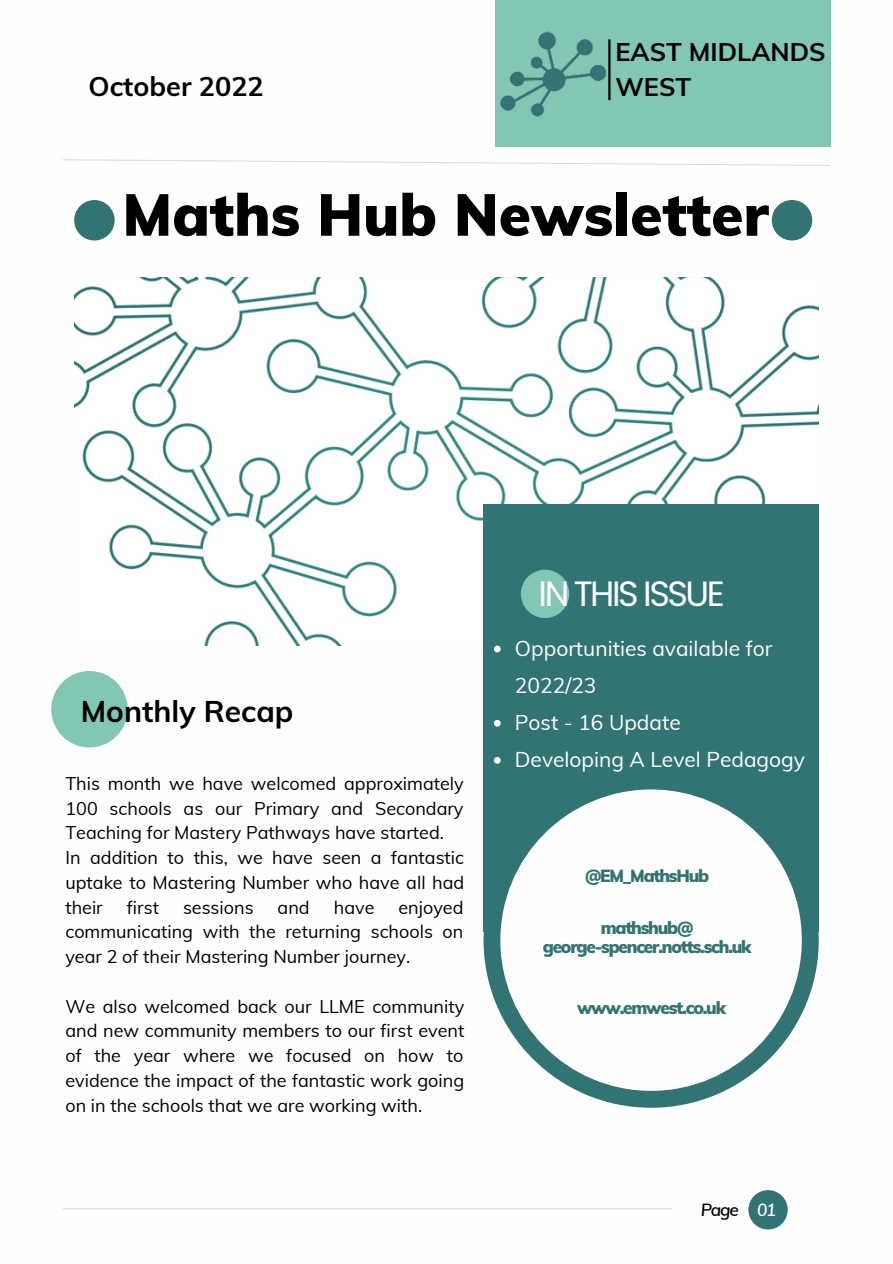
<style>
.page{position:relative;width:893px;height:1264px;background:#fff}
.page>*{position:absolute;margin:0;border:0;box-sizing:border-box;transform-origin:0 0}
.t1{font:900 58.5px "Muli";color:#000}
.t2{font:35.1px "Poppins";letter-spacing:-.07em;color:#fff}
.t3{font:700 30px "Muli";color:#000}
.t4{font:700 27px "Muli";color:#000}
.t5{font:700 25.5px/34.8px "Muli";color:#000}
.t6{font:21px/37px "Muli";color:#fff}
.t7{font:18px/24.8px "Muli";color:#000;text-align:justify}
.t8{font:900 17.25px/19px "Muli";letter-spacing:-.07em;color:#327473;text-align:center}
.t9{font:italic 600 17.25px "Muli";letter-spacing:-.07em;color:#000}
.s1{color:#fff}
</style>
<div class="page">
<img style="left:74px;top:277px;width:744px;height:368px">
<div style="left:495px;top:0;width:335px;height:147px;background:#82c6b4"></div>
<hr style="left:608px;top:39px;width:2px;height:61px;background:#000">
<svg style="left:63px;top:159px;width:767px;height:7px"></svg>
<hr style="left:63px;top:1208px;width:609px;height:1px;background:#000">
<div style="left:483px;top:504px;width:335px;height:427px;background:#327473"></div>
<div style="left:748px;top:1190px;width:39px;height:39px;background:#327473;border-radius:50%"></div>
<div style="left:521px;top:569px;width:48px;height:49px;background:#82c6b4;border-radius:50%"></div>
<div style="left:74px;top:200px;width:41px;height:40px;background:#327473;border-radius:50%"></div>
<div style="left:771px;top:200px;width:41px;height:40px;background:#327473;border-radius:50%"></div>
<img style="left:500px;top:31px;width:107px;height:86px">
<div style="left:51px;top:671px;width:77px;height:76px;background:#82c6b4;border-radius:50%"></div>
<div style="left:483px;top:772px;width:335px;height:335px;background:#327473;border-radius:50%"></div>
<div style="left:500px;top:789px;width:301px;height:301px;background:#fffefe;border-radius:50%"></div>
<svg style="left:494px;top:645px;width:6px;height:7px"></svg>
<svg style="left:494px;top:720px;width:6px;height:6px"></svg>
<svg style="left:494px;top:757px;width:6px;height:6px"></svg>
<h3 class="t4" style="left:88px;top:68px;width:177px">October 2022</h3>
<h3 class="t5" style="left:615px;top:34px;width:212px">EAST MIDLANDS<br>WEST</h3>
<h1 class="t1" style="left:122px;top:177px;width:647px">Maths Hub Newsletter</h1>
<h3 class="t3" style="left:81px;top:691px;width:214px">Monthly Recap</h3>
<p class="t7" style="left:65px;top:770px;width:400px;text-align:left">This month we have welcomed approximately 100 schools as our Primary and Secondary Teaching for Mastery Pathways have started.<br>In addition to this, we have seen a fantastic uptake to Mastering Number who have all had their</p>
<p class="t7" style="left:127px;top:894px;width:34px">first</p>
<p class="t7" style="left:183px;top:894px;width:72px">sessions</p>
<p class="t7" style="left:277px;top:894px;width:34px">and</p>
<p class="t7" style="left:334px;top:894px;width:42px">have</p>
<p class="t7" style="left:65px;top:894px;width:399px;text-indent:333px">enjoyed communicating with the returning schools on year 2 of their Mastering Number journey.</p>
<p class="t7" style="left:65px;top:993px;width:400px">We also welcomed back our LLME community and new community members to our first event of the year where we focused on how to evidence the impact of the fantastic work going on in the schools that we are working with.</p>
<h2 class="t2" style="left:538px;top:569px;width:188px">IN THIS ISSUE</h2>
<p class="t6" style="left:515px;top:629px;width:291px">Opportunities available for<br>2022/23<br>Post - 16 Update<br>Developing A Level Pedagogy</p>
<p class="t8" style="left:585px;top:865px;width:126px">@EM_MathsHub</p>
<p class="t8" style="left:542px;top:918px;width:210px">mathshub@ george-spencer.notts.sch.uk</p>
<p class="t8" style="left:577px;top:997px;width:150px">www.emwest.co.uk</p>
<p class="t9" style="left:700px;top:1198px;width:77px">Page <span class="s1">01</span></p>
</div>
